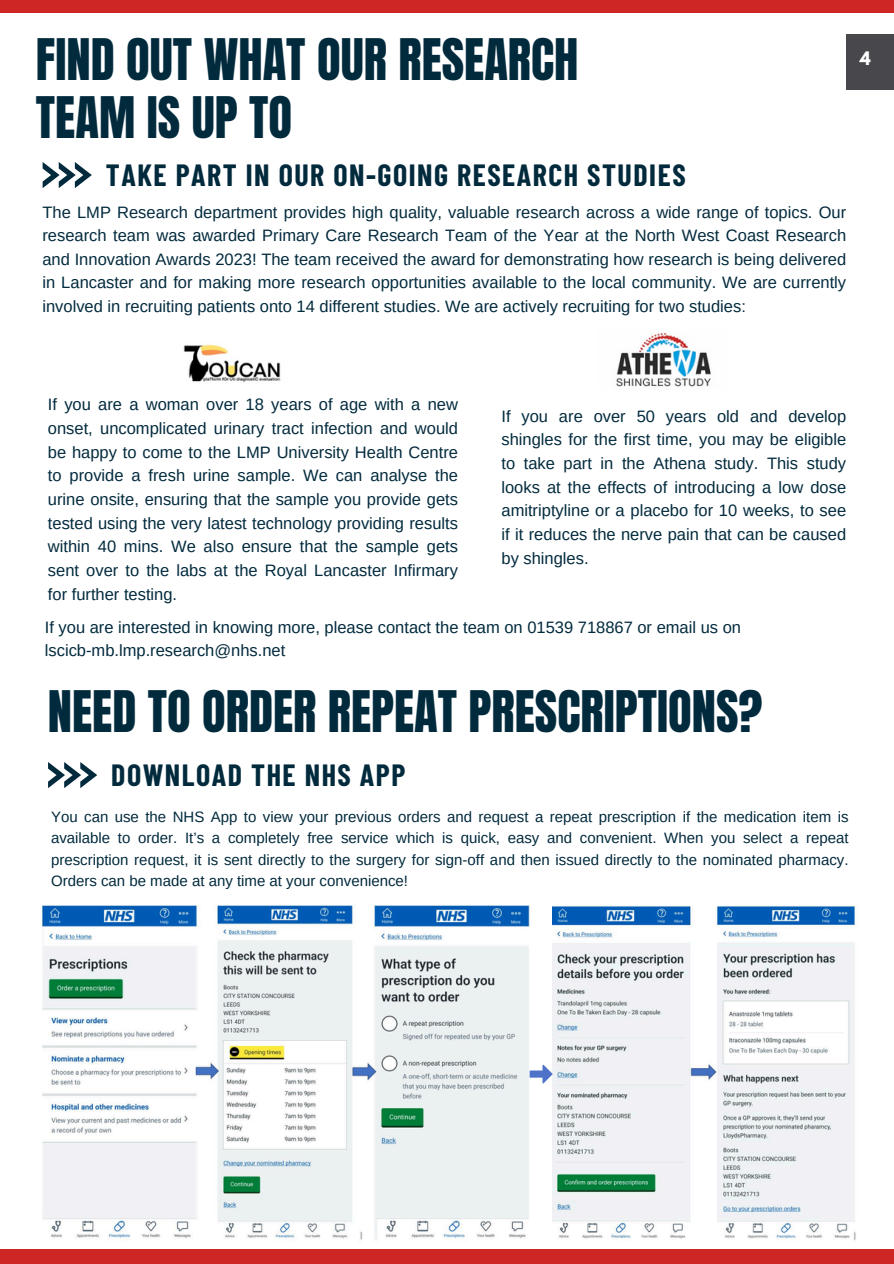
<style>
.page{position:relative;width:894px;height:1264px;background:#fff}
.page>*{position:absolute;margin:0;border:0;box-sizing:border-box;transform-origin:0 0}
.t1{font:48.75px/57.4px "Anton";color:#022a3d}
.t2{font:700 30px "Barlow Condensed";letter-spacing:.05em;color:#022a3d}
.t3{font:16.5px/23.7px "Arimo";color:#022a3d;text-align:justify}
.t4{font:700 16.5px "League Spartan";color:#fff}
.t5{font:15px/21.3px "Arimo";color:#022a3d;text-align:justify}
</style>
<div class="page">
<svg style="left:43px;top:162px;width:49px;height:26px"></svg>
<div style="left:0;top:0;width:893px;height:12px;background:#ce2624"></div>
<div style="left:0;top:1249px;width:893px;height:14px;background:#ce2624"></div>
<div style="left:846px;top:34px;width:47px;height:55px;background:#48484c"></div>
<svg style="left:48px;top:762px;width:49px;height:25px"></svg>
<img style="left:183px;top:344px;width:98px;height:38px">
<img style="left:616px;top:333px;width:95px;height:54px">
<img style="left:42px;top:905px;width:487px;height:335px">
<img style="left:552px;top:905px;width:304px;height:335px">
<svg style="left:529px;top:1064px;width:23px;height:19px"></svg>
<p class="t1" style="left:36px;top:32px;width:544px">FIND OUT WHAT OUR RESEARCH<br>TEAM IS UP TO</p>
<p class="t2" style="left:106px;top:156px;width:581px">TAKE PART IN OUR ON-GOING RESEARCH STUDIES</p>
<p class="t3" style="left:42px;top:200px;width:805px">The LMP Research department provides high quality, valuable research across a wide range of topics. Our research team was awarded Primary Care Research Team of the Year at the North West Coast Research and Innovation Awards 2023! The team received the award for demonstrating how research is being delivered in Lancaster and for making more research opportunities available to the local community. We are currently involved in recruiting patients onto 14 different studies. We are actively recruiting for two studies:</p>
<h1 class="t4" style="left:859px;top:51px;width:12px">4</h1>
<p class="t3" style="left:48px;top:393px;width:411px">If you are a woman over 18 years of age with a new onset, uncomplicated urinary tract infection and would be happy to come to the LMP University Health Centre to provide a fresh urine sample. We can analyse the urine onsite, ensuring that the sample you provide gets tested using the very latest technology providing results within 40 mins. We also ensure that the sample gets sent over to the labs at the Royal Lancaster Infirmary for further testing.</p>
<p class="t3" style="left:45px;top:615px;width:697px">If you are interested in knowing more, please contact the team on 01539 718867 or email us on</p>
<h1 class="t3" style="left:45px;top:639px;width:242px">lscicb-mb.lmp.research@nhs.net</h1>
<h2 class="t3" style="left:501px;top:404px;width:346px">If you are over 50 years old and develop shingles for the first time, you may be eligible to take part in the Athena study. This study looks at the effects of introducing a low dose amitriptyline or a placebo for 10 weeks, to see if it reduces the nerve pain that can be caused by shingles.</h2>
<p class="t1" style="left:48px;top:683px;width:716px">NEED TO ORDER REPEAT PRESCRIPTIONS?</p>
<p class="t2" style="left:111px;top:756px;width:295px">DOWNLOAD THE NHS APP</p>
<p class="t5" style="left:51px;top:806px;width:798px">You can use the NHS App to view your previous orders and request a repeat prescription if the medication item is available to order. It’s a completely free service which is quick, easy and convenient. When you select a repeat prescription request, it is sent directly to the surgery for sign-off and then issued directly to the nominated pharmacy.<br>Orders can be made at any time at your convenience!</p>
</div>
